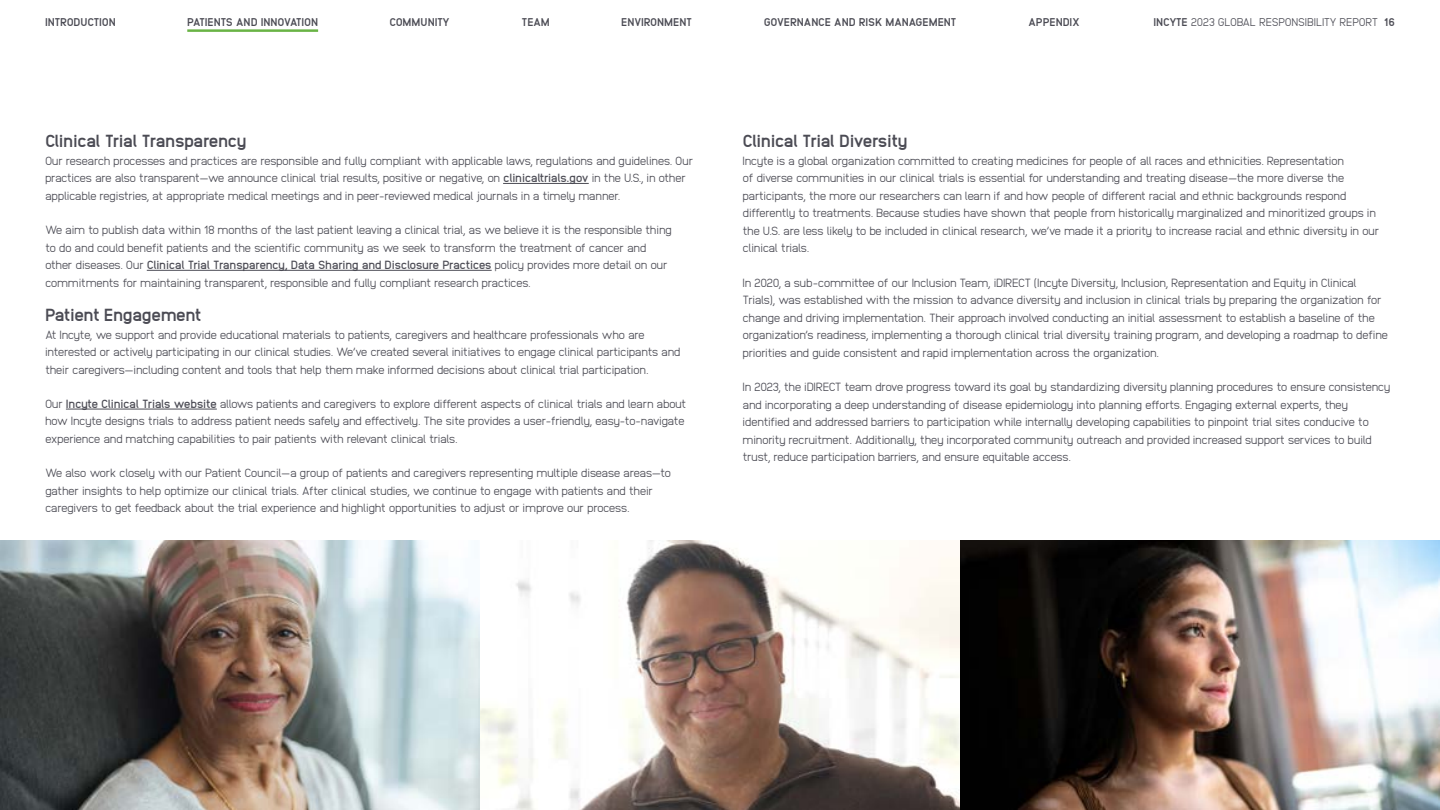
<style>
.page{position:relative;width:1440px;height:810px;background:#fff}
.page>*{position:absolute;margin:0;border:0;box-sizing:border-box;transform-origin:0 0}
.t1{font:800 17.5px "Anodina";letter-spacing:-.05em;color:#4b4b54}
.INCYTE_main_body_copy{font:300 11.88px/17.5px "Anodina";letter-spacing:-.045em;color:#4b4b54}
.t2{font:800 11.25px "Anodina";letter-spacing:-.025em;color:#4b4b54}
.t3{font:300 11.25px "Anodina";letter-spacing:-.025em;color:#4b4b54}
.s1{font-weight:800}
.s2{font-weight:700}
</style>
<div class="page">
<hr style="left:187px;top:29px;width:131px;height:3px;background:#69b345">
<hr style="left:503px;top:183px;width:86px;height:1px;background:#4b4b54">
<hr style="left:147px;top:270px;width:345px;height:1px;background:#4b4b54">
<hr style="left:66px;top:409px;width:151px;height:1px;background:#4b4b54">
<img style="left:0;top:540px;width:1440px;height:270px">
<p class="t2" style="left:45px;top:14px;width:72px">INTRODUCTION</p>
<p class="t2" style="left:187px;top:14px;width:132px">PATIENTS AND INNOVATION</p>
<p class="t2" style="left:390px;top:14px;width:62px">COMMUNITY</p>
<p class="t2" style="left:522px;top:14px;width:30px">TEAM</p>
<p class="t2" style="left:621px;top:14px;width:72px">ENVIRONMENT</p>
<p class="t2" style="left:764px;top:14px;width:194px">GOVERNANCE AND RISK MANAGEMENT</p>
<p class="t2" style="left:1028px;top:14px;width:53px">APPENDIX</p>
<p class="t3" style="left:1153px;top:14px;width:243px"><span class="s1">INCYTE</span> 2023 GLOBAL RESPONSIBILITY REPORT <span class="s1">16</span></p>
<h3 class="t1" style="left:45px;top:129px;width:203px">Clinical Trial Transparency</h3>
<p class="INCYTE_main_body_copy" style="left:45px;top:151px;width:650px">Our research processes and practices are responsible and fully compliant with applicable laws, regulations and guidelines. Our practices are also transparent—we announce clinical trial results, positive or negative, on <span class="s2">clinicaltrials.gov</span> in the U.S., in other applicable registries, at appropriate medical meetings and in peer-reviewed medical journals in a timely manner.</p>
<p class="INCYTE_main_body_copy" style="left:45px;top:221px;width:628px">We aim to publish data within 18 months of the last patient leaving a clinical trial, as we believe it is the responsible thing to do and could benefit patients and the scientific community as we seek to transform the treatment of cancer and other diseases. Our <span class="s2">Clinical Trial Transparency, Data Sharing and Disclosure Practices</span> policy provides more detail on our commitments for maintaining transparent, responsible and fully compliant research practices.</p>
<h3 class="t1" style="left:45px;top:302px;width:158px">Patient Engagement</h3>
<p class="INCYTE_main_body_copy" style="left:45px;top:325px;width:637px">At Incyte, we support and provide educational materials to patients, caregivers and healthcare professionals who are interested or actively participating in our clinical studies. We’ve created several initiatives to engage clinical participants and their caregivers—including content and tools that help them make informed decisions about clinical trial participation.</p>
<p class="INCYTE_main_body_copy" style="left:45px;top:395px;width:643px">Our <span class="s2">Incyte Clinical Trials website</span> allows patients and caregivers to explore different aspects of clinical trials and learn about how Incyte designs trials to address patient needs safely and effectively. The site provides a user-friendly, easy-to-navigate experience and matching capabilities to pair patients with relevant clinical trials.</p>
<p class="INCYTE_main_body_copy" style="left:45px;top:464px;width:628px">We also work closely with our Patient Council—a group of patients and caregivers representing multiple disease areas—to gather insights to help optimize our clinical trials. After clinical studies, we continue to engage with patients and their caregivers to get feedback about the trial experience and highlight opportunities to adjust or improve our process.</p>
<h3 class="t1" style="left:742px;top:129px;width:167px">Clinical Trial Diversity</h3>
<p class="INCYTE_main_body_copy" style="left:742px;top:151px;width:639px">Incyte is a global organization committed to creating medicines for people of all races and ethnicities. Representation<br>of diverse communities in our clinical trials is essential for understanding and treating disease—the more diverse the participants, the more our researchers can learn if and how people of different racial and ethnic backgrounds respond differently to treatments. Because studies have shown that people from historically marginalized and minoritized groups in the U.S. are less likely to be included in clinical research, we’ve made it a priority to increase racial and ethnic diversity in our clinical trials.</p>
<p class="INCYTE_main_body_copy" style="left:742px;top:273px;width:647px">In 2020, a sub-committee of our Inclusion Team, iDIRECT (Incyte Diversity, Inclusion, Representation and Equity in Clinical Trials), was established with the mission to advance diversity and inclusion in clinical trials by preparing the organization for change and driving implementation. Their approach involved conducting an initial assessment to establish a baseline of the organization’s readiness, implementing a thorough clinical trial diversity training program, and developing a roadmap to define priorities and guide consistent and rapid implementation across the organization.</p>
<p class="INCYTE_main_body_copy" style="left:742px;top:378px;width:650px">In 2023, the iDIRECT team drove progress toward its goal by standardizing diversity planning procedures to ensure consistency and incorporating a deep understanding of disease epidemiology into planning efforts. Engaging external experts, they identified and addressed barriers to participation while internally developing capabilities to pinpoint trial sites conducive to minority recruitment. Additionally, they incorporated community outreach and provided increased support services to build trust, reduce participation barriers, and ensure equitable access.</p>
</div>
